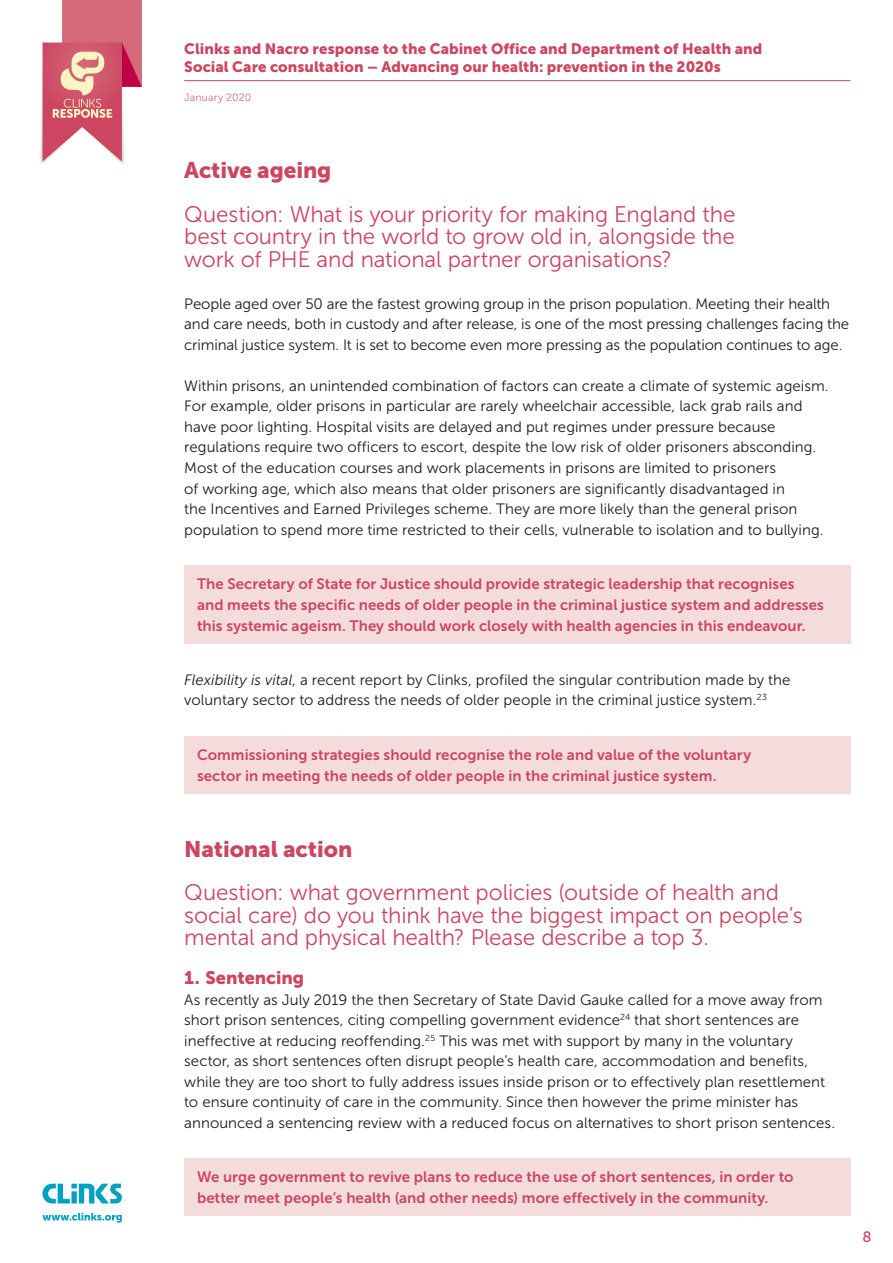
<style>
.page{position:relative;width:893px;height:1263px;background:#fff}
.page>*{position:absolute;margin:0;border:0;box-sizing:border-box;transform-origin:0 0}
.t1{font:22.5px/22.5px "Museo Sans 300";letter-spacing:-.005em;color:#cc4662;text-align:justify}
.t2{font:22.5px "Museo Sans 900";letter-spacing:-.005em;color:#cc4662}
.t3{font:18px "Museo Sans 900";color:#cc4662}
.t4{font:15px/20.5px "Museo Sans 300";color:#1b1c20}
.t5{font:15px/21px "Museo Sans 700";letter-spacing:.005em;color:#cc4662}
.t6{font:15px/18px "Museo Sans 900";letter-spacing:.005em;color:#cc4662}
.t7{font:15px "Museo Sans 500";color:#cc4662}
.t8{font:10.5px "Museo Sans 300";letter-spacing:.015em;color:#d56b7a}
.s1{font-style:italic}
</style>
<div class="page">
<div style="left:62px;top:0;width:80px;height:87px;background:#d56b7a"></div>
<div style="left:38px;top:48px;width:88px;height:117px;background:#1b1c20;opacity:.25"></div>
<svg style="left:43px;top:43px;width:99px;height:119px"></svg>
<hr style="left:184px;top:80px;width:666px;height:1px;background:#cc4662">
<svg style="left:43px;top:1213px;width:79px;height:10px"></svg>
<svg style="left:43px;top:1183px;width:79px;height:20px"></svg>
<div style="left:184px;top:565px;width:666px;height:79px;background:#f4dcdd"></div>
<div style="left:184px;top:736px;width:666px;height:57px;background:#f4dcdd"></div>
<div style="left:184px;top:1158px;width:666px;height:58px;background:#f4dcdd"></div>
<p class="t6" style="left:184px;top:39px;width:580px">Clinks and Nacro response to the Cabinet Office and Department of Health and<br>Social Care consultation – Advancing our health: prevention in the 2020s</p>
<p class="t8" style="left:184px;top:92px;width:69px">January 2020</p>
<h1 class="t2" style="left:184px;top:158px;width:149px">Active ageing</h1>
<h1 class="t1" style="left:184px;top:203px;width:553px">Question: What is your priority for making England the best country in the world to grow old in, alongside the work of PHE and national partner organisations?</h1>
<p class="t4" style="left:184px;top:293px;width:666px">People aged over 50 are the fastest growing group in the prison population. Meeting their health and care needs, both in custody and after release, is one of the most pressing challenges facing the criminal justice system. It is set to become even more pressing as the population continues to age.</p>
<p class="t4" style="left:184px;top:375px;width:646px">Within prisons, an unintended combination of factors can create a climate of systemic ageism.<br>For example, older prisons in particular are rarely wheelchair accessible, lack grab rails and have poor lighting. Hospital visits are delayed and put regimes under pressure because regulations require two officers to escort, despite the low risk of older prisoners absconding.<br>Most of the education courses and work placements in prisons are limited to prisoners<br>of working age, which also means that older prisoners are significantly disadvantaged in<br>the Incentives and Earned Privileges scheme. They are more likely than the general prison population to spend more time restricted to their cells, vulnerable to isolation and to bullying.</p>
<p class="t5" style="left:197px;top:573px;width:628px">The Secretary of State for Justice should provide strategic leadership that recognises and meets the specific needs of older people in the criminal justice system and addresses this systemic ageism. They should work closely with health agencies in this endeavour.</p>
<p class="t4" style="left:184px;top:669px;width:608px"><span class="s1">Flexibility is vital</span>, a recent report by Clinks, profiled the singular contribution made by the voluntary sector to address the needs of older people in the criminal justice system.<sup>23</sup></p>
<p class="t5" style="left:197px;top:744px;width:556px">Commissioning strategies should recognise the role and value of the voluntary sector in meeting the needs of older people in the criminal justice system.</p>
<h1 class="t2" style="left:184px;top:836px;width:170px">National action</h1>
<h1 class="t1" style="left:184px;top:881px;width:620px;text-align:left">Question: what government policies (outside of health and social care) do you think have the biggest impact on people’s mental and physical health? Please describe a top 3.</h1>
<p class="t3" style="left:184px;top:967px;width:121px">1. Sentencing</p>
<p class="t4" style="left:184px;top:989px;width:652px">As recently as July 2019 the then Secretary of State David Gauke called for a move away from short prison sentences, citing compelling government evidence<sup>24</sup> that short sentences are ineffective at reducing reoffending.<sup>25</sup> This was met with support by many in the voluntary sector, as short sentences often disrupt people’s health care, accommodation and benefits, while they are too short to fully address issues inside prison or to effectively plan resettlement to ensure continuity of care in the community. Since then however the prime minister has announced a sentencing review with a reduced focus on alternatives to short prison sentences.</p>
<p class="t5" style="left:197px;top:1166px;width:598px">We urge government to revive plans to reduce the use of short sentences, in order to better meet people’s health (and other needs) more effectively in the community.</p>
<p class="t7" style="left:863px;top:1228px;width:11px">8</p>
</div>
